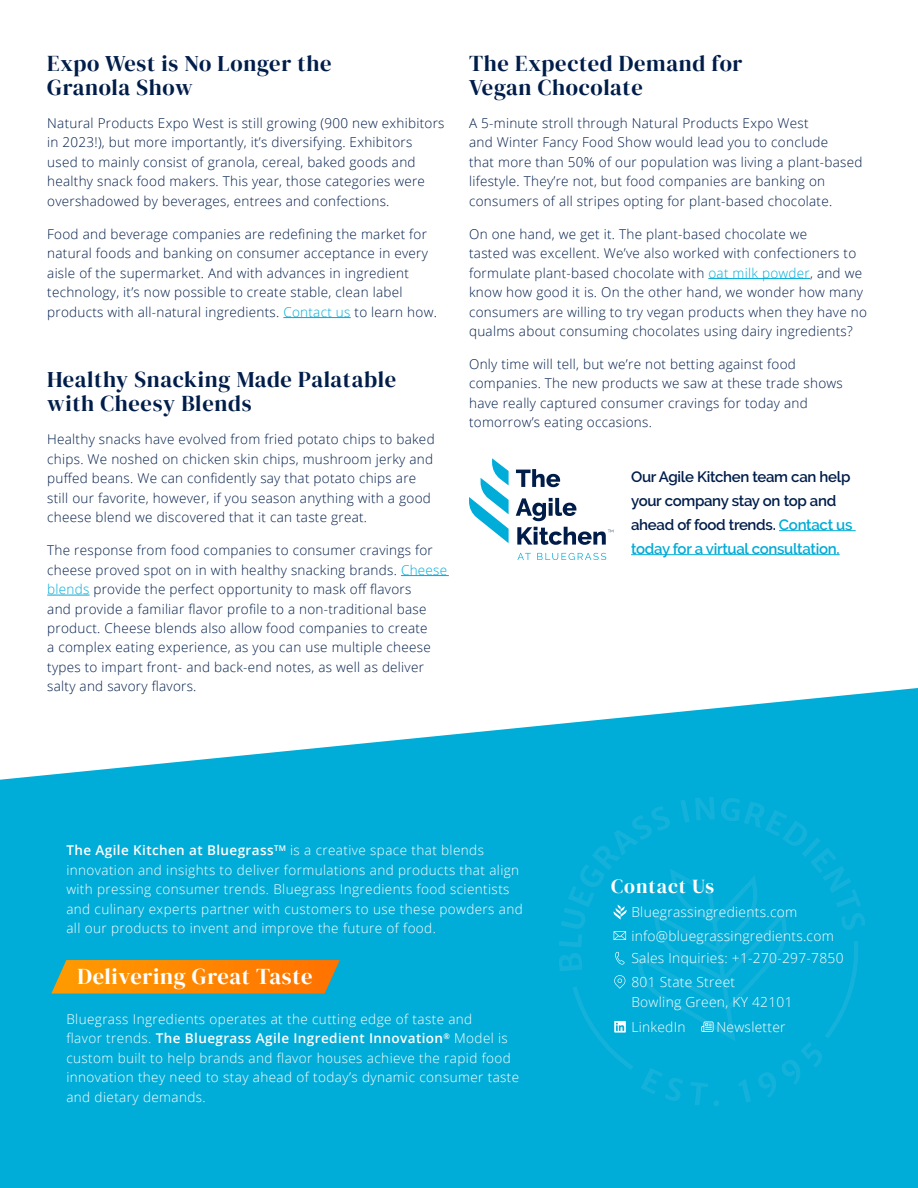
<style>
.page{position:relative;width:918px;height:1188px;background:#fff}
.page>*{position:absolute;margin:0;border:0;box-sizing:border-box;transform-origin:0 0}
.t1{font:22.5px/24px "DM Serif Display";letter-spacing:.03em;color:#001d4a}
.t2{font:22.5px "DM Serif Display";letter-spacing:.03em;color:#fff}
.t3{font:19.95px "DM Serif Display";letter-spacing:.05em;color:#fff}
.t4{font:600 15px/24px "Raleway";letter-spacing:-.02em;color:#001d4a}
.t5{font:300 13.8px/20px "Open Sans";letter-spacing:.02em;color:#fff}
.t6{font:300 13.5px/19.5px "Open Sans";letter-spacing:.02em;color:#001d4a}
.t7{font:300 13.5px/19.5px "Open Sans";letter-spacing:.03em;color:#fff}
.s1{color:#00abd6}
.s2{font-weight:600}
</style>
<div class="page">
<svg style="left:0;top:688px;width:918px;height:500px;background:#1eb5dc"></svg>
<svg style="left:51px;top:960px;width:289px;height:34px;background:#ed880e"></svg>
<hr style="left:708px;top:278px;width:102px;height:1px;background:#00abd6">
<hr style="left:779px;top:530px;width:77px;height:1px;background:#00abd6">
<hr style="left:631px;top:554px;width:209px;height:1px;background:#00abd6">
<hr style="left:283px;top:317px;width:68px;height:1px;background:#00abd6">
<hr style="left:401px;top:575px;width:48px;height:1px;background:#00abd6">
<hr style="left:47px;top:595px;width:43px;height:1px;background:#00abd6">
<svg style="left:559px;top:797px;width:306px;height:309px;background:#02acd8"></svg>
<svg style="left:469px;top:458px;width:40px;height:85px"></svg>
<svg style="left:516px;top:469px;width:44px;height:18px"></svg>
<svg style="left:516px;top:498px;width:60px;height:23px"></svg>
<svg style="left:517px;top:527px;width:96px;height:18px"></svg>
<svg style="left:517px;top:553px;width:14px;height:7px"></svg>
<svg style="left:537px;top:553px;width:69px;height:7px"></svg>
<h1 class="t1" style="left:47px;top:51px;width:286px">Expo West is No Longer the<br>Granola Show</h1>
<p class="t6" style="left:47px;top:113px;width:399px">Natural Products Expo West is still growing (900 new exhibitors in 2023!), but more importantly, it’s diversifying. Exhibitors used to mainly consist of granola, cereal, baked goods and healthy snack food makers. This year, those categories were overshadowed by beverages, entrees and confections.</p>
<p class="t6" style="left:47px;top:224px;width:391px">Food and beverage companies are redefining the market for natural foods and banking on consumer acceptance in every aisle of the supermarket. And with advances in ingredient technology, it’s now possible to create stable, clean label products with all-natural ingredients. <span class="s1">Contact us</span> to learn how.</p>
<h1 class="t1" style="left:47px;top:368px;width:351px">Healthy Snacking Made Palatable with Cheesy Blends</h1>
<p class="t6" style="left:47px;top:429px;width:389px">Healthy snacks have evolved from fried potato chips to baked chips. We noshed on chicken skin chips, mushroom jerky and puffed beans. We can confidently say that potato chips are still our favorite, however, if you season anything with a good cheese blend we discovered that it can taste great.</p>
<p class="t6" style="left:47px;top:540px;width:401px">The response from food companies to consumer cravings for cheese proved spot on in with healthy snacking brands. <span class="s1">Cheese blends</span> provide the perfect opportunity to mask off flavors<br>and provide a familiar flavor profile to a non-traditional base product. Cheese blends also allow food companies to create<br>a complex eating experience, as you can use multiple cheese types to impart front- and back-end notes, as well as deliver salty and savory flavors.</p>
<h1 class="t1" style="left:469px;top:51px;width:275px">The Expected Demand for<br>Vegan Chocolate</h1>
<p class="t6" style="left:469px;top:113px;width:395px">A 5-minute stroll through Natural Products Expo West<br>and Winter Fancy Food Show would lead you to conclude<br>that more than 50% of our population was living a plant-based lifestyle. They’re not, but food companies are banking on consumers of all stripes opting for plant-based chocolate.</p>
<p class="t6" style="left:469px;top:224px;width:399px">On one hand, we get it. The plant-based chocolate we<br>tasted was excellent. We’ve also worked with confectioners to formulate plant-based chocolate with <span class="s1">oat milk powder</span>, and we know how good it is. On the other hand, we wonder how many consumers are willing to try vegan products when they have no qualms about consuming chocolates using dairy ingredients?</p>
<p class="t6" style="left:469px;top:354px;width:375px">Only time will tell, but we’re not betting against food companies. The new products we saw at these trade shows have really captured consumer cravings for today and tomorrow’s eating occasions.</p>
<p class="t4" style="left:631px;top:464px;width:223px">Our Agile Kitchen team can help your company stay on top and ahead of food trends. <span class="s1">Contact us today for a virtual consultation.</span></p>
<p class="t7" style="left:66px;top:840px;width:458px"><span class="s2">The Agile Kitchen at Bluegrass</span><sup>TM</sup> is a creative space that blends innovation and insights to deliver formulations and products that align with pressing consumer trends. Bluegrass Ingredients food scientists and culinary experts partner with customers to use these powders and all our products to invent and improve the future of food.</p>
<h1 class="t2" style="left:78px;top:964px;width:237px">Delivering Great Taste</h1>
<p class="t7" style="left:66px;top:1009px;width:454px">Bluegrass Ingredients operates at the cutting edge of taste and<br>flavor trends. <span class="s2">The Bluegrass Agile Ingredient Innovation</span><sup>®</sup> Model is custom built to help brands and flavor houses achieve the rapid food innovation they need to stay ahead of today’s dynamic consumer taste and dietary demands.</p>
<h2 class="t3" style="left:611px;top:875px;width:104px">Contact Us</h2>
<p class="t5" style="left:631px;top:902px;width:168px">Bluegrassingredients.com</p>
<p class="t5" style="left:631px;top:924px;width:214px;line-height:22.2px">info@bluegrassingredients.com<br>Sales Inquiries: +1-270-297-7850</p>
<p class="t5" style="left:631px;top:972px;width:163px">801 State Street<br>Bowling Green, KY 42101</p>
<p class="t5" style="left:631px;top:1017px;width:56px">LinkedIn</p>
<p class="t5" style="left:716px;top:1017px;width:71px">Newsletter</p>
</div>
